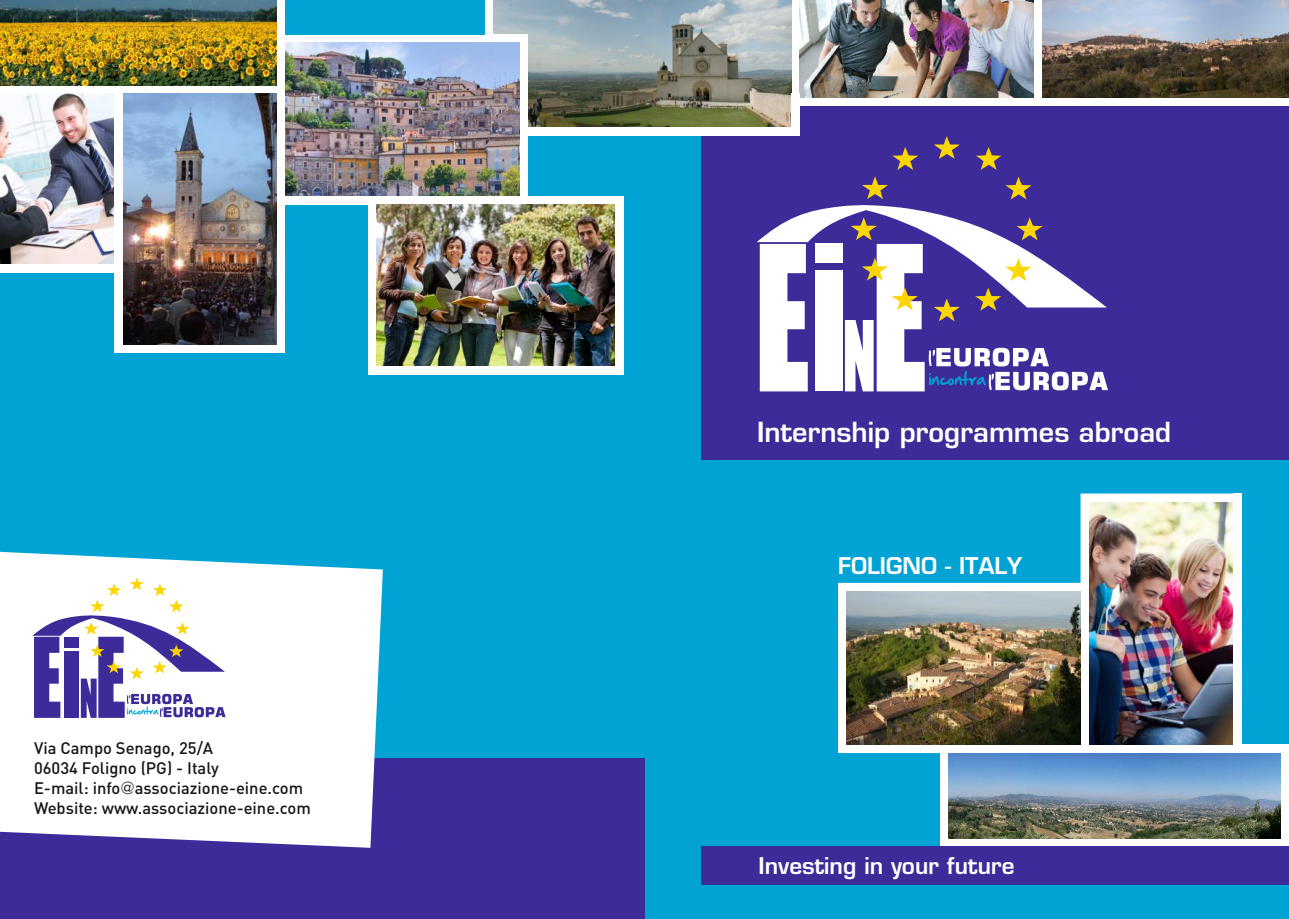
<style>
.page{position:relative;width:1289px;height:919px;background:#fff}
.page>*{position:absolute;margin:0;border:0;box-sizing:border-box;transform-origin:0 0}
.t1{font:27px "Square 721 Dm Normal";color:#fff}
.t2{font:22.5px "Square 721 Dm Normal";color:#fff}
.t3{font:500 16.5px/20.1px "DIN";color:#151616}
.s1{font-family:"Century Gothic";font-weight:400}
</style>
<div class="page">
<div style="left:0;top:0;width:1288px;height:918px;background:#00a3d4"></div>
<div style="left:0;top:0;width:1288px;height:106px;background:#fff"></div>
<div style="left:0;top:758px;width:644px;height:160px;background:#3c2b99"></div>
<svg style="left:0;top:552px;width:383px;height:295px;background:#eaf1f8"></svg>
<img style="left:1042px;top:0;width:246px;height:98px">
<svg style="left:32px;top:577px;width:193px;height:140px;background:#c1bbd7"></svg>
<img style="left:0;top:0;width:276px;height:85px">
<img style="left:0;top:94px;width:115px;height:170px">
<img style="left:799px;top:0;width:234px;height:98px">
<div style="left:702px;top:106px;width:586px;height:353px;background:#3c2b99"></div>
<svg style="left:976px;top:147px;width:25px;height:23px"></svg>
<svg style="left:934px;top:136px;width:25px;height:23px"></svg>
<svg style="left:892px;top:147px;width:26px;height:23px"></svg>
<svg style="left:757px;top:176px;width:350px;height:215px"></svg>
<img style="left:493px;top:0;width:298px;height:128px">
<div style="left:515px;top:128px;width:276px;height:8px;background:#fff"></div>
<div style="left:115px;top:106px;width:170px;height:247px;background:#fff"></div>
<img style="left:123px;top:94px;width:153px;height:250px">
<div style="left:276px;top:34px;width:251px;height:170px;background:#fff"></div>
<div style="left:791px;top:94px;width:8px;height:42px;background:#fff"></div>
<div style="left:368px;top:196px;width:255px;height:178px;background:#fff"></div>
<img style="left:376px;top:204px;width:238px;height:162px">
<div style="left:0;top:264px;width:119px;height:8px;background:#fff"></div>
<div style="left:940px;top:744px;width:348px;height:102px;background:#fff"></div>
<svg style="left:838px;top:493px;width:395px;height:260px"></svg>
<img style="left:846px;top:591px;width:234px;height:153px">
<img style="left:285px;top:43px;width:234px;height:153px">
<img style="left:1089px;top:502px;width:144px;height:242px">
<div style="left:285px;top:0;width:200px;height:34px;background:#00a3d4"></div>
<div style="left:1233px;top:493px;width:9px;height:251px;background:#fff"></div>
<div style="left:702px;top:846px;width:586px;height:38px;background:#3c2b99"></div>
<img style="left:948px;top:753px;width:332px;height:85px">
<p class="t3" style="left:34px;top:738px;width:278px">Via Campo Senago, 25/A<br>06034 Foligno (PG) - Italy<br>E-mail: info<span class="s1">@</span>associazione-eine.com<br>Website: www.associazione-eine.com</p>
<h1 class="t1" style="left:757px;top:421px;width:415px">Internship programmes abroad</h1>
<h2 class="t2" style="left:838px;top:557px;width:186px">FOLIGNO - ITALY</h2>
<h2 class="t2" style="left:758px;top:856px;width:257px">Investing in your future</h2>
</div>
